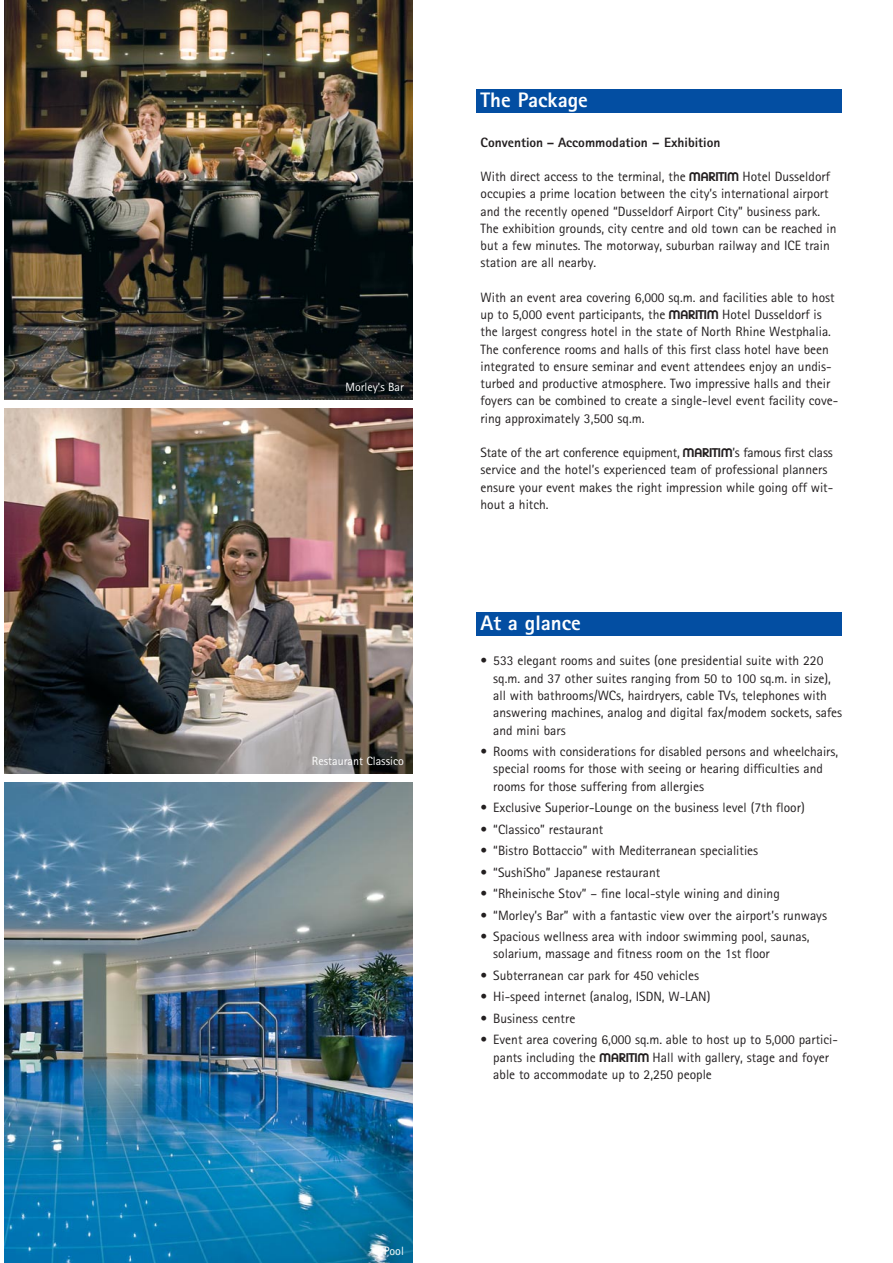
<style>
.page{position:relative;width:893px;height:1263px;background:#fff}
.page>*{position:absolute;margin:0;border:0;box-sizing:border-box;transform-origin:0 0}
.t1{font:800 21px "AT Rotis Sans Serif";color:#fff}
.t2{font:13.5px/17.2px "AT Rotis Sans Serif";color:#231f20}
.t3{font:800 13.5px "AT Rotis Sans Serif";color:#231f20}
.t4{font:12px "AT Rotis Sans Serif";color:#fff}
.s1{font-family:"Maritim Plain"}
</style>
<div class="page">
<div style="left:476px;top:612px;width:366px;height:24px;background:#034ea2"></div>
<img style="left:4px;top:0;width:408px;height:400px">
<img style="left:4px;top:408px;width:408px;height:366px">
<div style="left:476px;top:89px;width:366px;height:24px;background:#034ea2"></div>
<img style="left:4px;top:782px;width:408px;height:481px">
<p class="t4" style="left:345px;top:383px;width:60px">Morley’s Bar</p>
<p class="t4" style="left:312px;top:757px;width:94px">Restaurant Classico</p>
<p class="t4" style="left:384px;top:1246px;width:22px">Pool</p>
<h1 class="t1" style="left:480px;top:92px;width:109px">The Package</h1>
<p class="t3" style="left:480px;top:137px;width:242px">Convention – Accommodation – Exhibition</p>
<p class="t2" style="left:480px;top:169px;width:358px">With direct access to the terminal, the <span class="s1">M</span> Hotel Dusseldorf occupies a prime location between the city’s international airport and the recently opened “Dusseldorf Airport City” business park.<br>The exhibition grounds, city centre and old town can be reached in but a few minutes. The motorway, suburban railway and ICE train station are all nearby.</p>
<p class="t2" style="left:480px;top:290px;width:359px">With an event area covering 6,000 sq.m. and facilities able to host up to 5,000 event participants, the <span class="s1">M</span> Hotel Dusseldorf is the largest congress hotel in the state of North Rhine Westphalia.<br>The conference rooms and halls of this first class hotel have been integrated to ensure seminar and event attendees enjoy an undis&shy;turbed and productive atmosphere. Two impressive halls and their foyers can be combined to create a single-level event facility cove&shy;ring approximately 3,500 sq.m.</p>
<p class="t2" style="left:480px;top:445px;width:354px">State of the art conference equipment, <span class="s1">M</span>’s famous first class service and the hotel’s experienced team of professional planners ensure your event makes the right impression while going off wit&shy;hout a hitch.</p>
<h1 class="t1" style="left:480px;top:615px;width:102px">At a glance</h1>
<p class="t2" style="left:493px;top:654px;width:350px;text-indent:-13px">• 533 elegant rooms and suites (one presidential suite with 220 sq.m. and 37 other suites ranging from 50 to 100 sq.m. in size), all with bathrooms/WCs, hairdryers, cable TVs, telephones with answering machines, analog and digital fax/modem sockets, safes and mini bars</p>
<p class="t2" style="left:493px;top:744px;width:346px;text-indent:-13px">• Rooms with considerations for disabled persons and wheelchairs, special rooms for those with seeing or hearing difficulties and rooms for those suffering from allergies</p>
<p class="t2" style="left:480px;top:800px;width:326px">• Exclusive Superior-Lounge on the business level (7th floor)</p>
<p class="t2" style="left:480px;top:822px;width:124px">• “Classico” restaurant</p>
<p class="t2" style="left:480px;top:843px;width:279px">• “Bistro Bottaccio” with Mediterranean specialities</p>
<p class="t2" style="left:480px;top:865px;width:181px">• “SushiSho” Japanese restaurant</p>
<p class="t2" style="left:480px;top:886px;width:301px">• “Rheinische Stov” – fine local-style wining and dining</p>
<p class="t2" style="left:480px;top:908px;width:348px">• “Morley’s Bar” with a fantastic view over the airport’s runways</p>
<p class="t2" style="left:493px;top:929px;width:318px;text-indent:-13px">• Spacious wellness area with indoor swimming pool, saunas, solarium, massage and fitness room on the 1st floor</p>
<p class="t2" style="left:480px;top:968px;width:220px">• Subterranean car park for 450 vehicles</p>
<p class="t2" style="left:480px;top:989px;width:232px">• Hi-speed internet (analog, ISDN, W-LAN)</p>
<p class="t2" style="left:480px;top:1011px;width:96px">• Business centre</p>
<p class="t2" style="left:493px;top:1032px;width:346px;text-indent:-13px">• Event area covering 6,000 sq.m. able to host up to 5,000 partici&shy;pants including the <span class="s1">M</span> Hall with gallery, stage and foyer able to accommodate up to 2,250 people</p>
</div>
